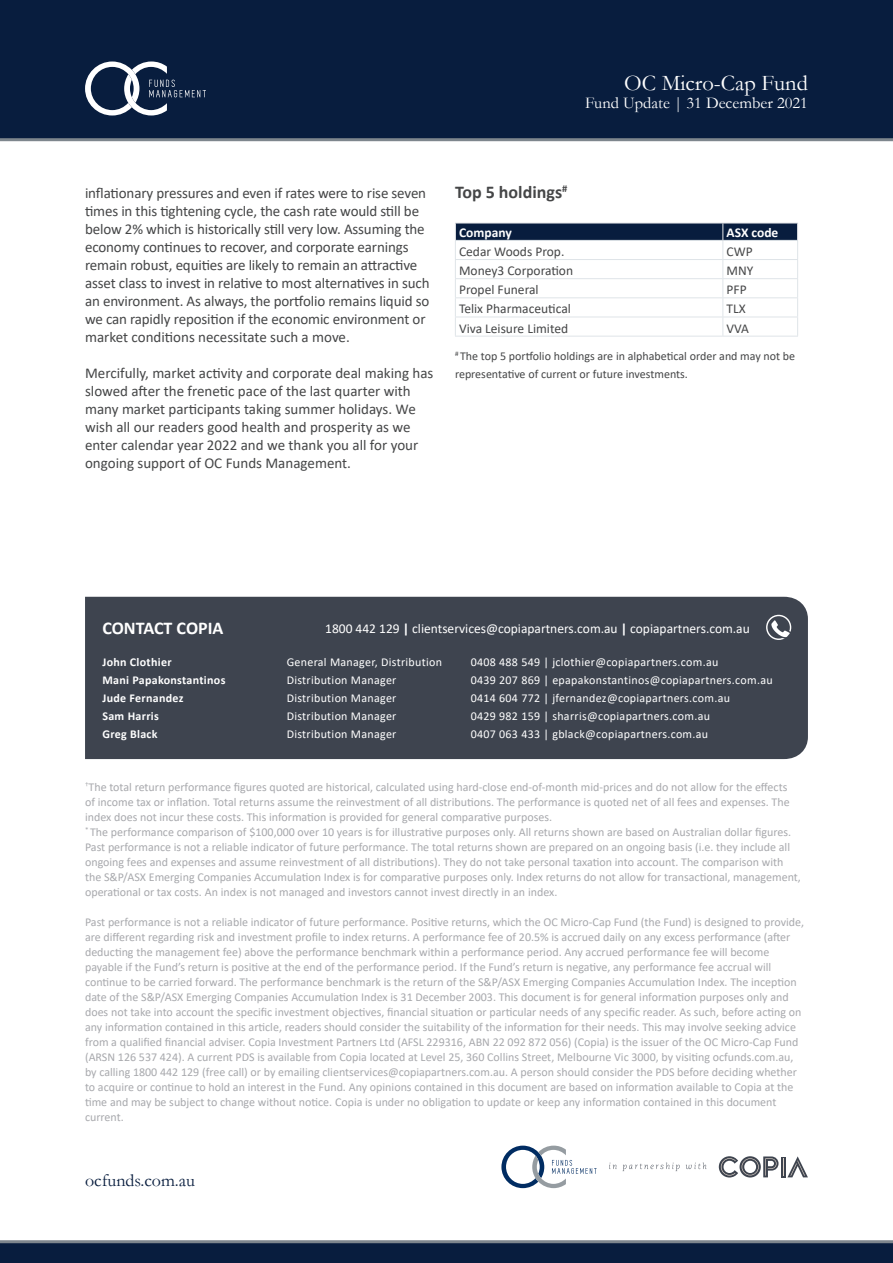
<style>
.page{position:relative;width:893px;height:1263px;background:#fff}
.page>*{position:absolute;margin:0;border:0;box-sizing:border-box;transform-origin:0 0}
.t1{font:22.5px "Garamond";color:#fff}
.t2{font:18px "Garamond";color:#081d3e}
.t3{font:700 18px "Calibri";color:#454647}
.t4{font:700 18px "Calibri";color:#fff}
.t5{font:16.5px "Garamond";color:#fff}
.t6{font:15px/18px "Calibri";letter-spacing:-.01em;color:#454647}
.t7{font:13.5px "Calibri";color:#454647}
.t8{font:13.5px "Calibri";color:#fff}
.t9{font:700 13.5px "Calibri";color:#fff}
.t10{font:12px/15px "Calibri";color:#a8a9ad}
.t11{font:12px "Calibri";letter-spacing:.025em;color:#fff}
.t12{font:12px/18px "Calibri";color:#454647}
.t13{font:700 12px "Calibri";letter-spacing:.025em;color:#fff}
.s1{font-weight:700}
</style>
<div class="page">
<div style="left:0;top:1242px;width:893px;height:21px;background:#081d3e"></div>
<hr style="left:0;top:1240px;width:893px;height:3px;background:#7e868d">
<div style="left:0;top:0;width:893px;height:138px;background:#081d3e"></div>
<hr style="left:0;top:138px;width:893px;height:3px;background:#7e868d">
<svg style="left:85px;top:61px;width:121px;height:54px"></svg>
<svg style="left:609px;top:1163px;width:71px;height:8px"></svg>
<svg style="left:686px;top:1163px;width:20px;height:6px"></svg>
<svg style="left:719px;top:1156px;width:89px;height:21px"></svg>
<svg style="left:501px;top:1145px;width:96px;height:43px"></svg>
<div style="left:85px;top:597px;width:723px;height:162px;background:#3e444f"></div>
<svg style="left:766px;top:615px;width:25px;height:25px"></svg>
<hr style="left:455px;top:336px;width:268px;height:1px;background:#dfe4e8">
<hr style="left:723px;top:336px;width:75px;height:1px;background:#dfe4e8">
<svg style="left:455px;top:223px;width:343px;height:113px"></svg>
<h1 class="t1" style="left:624px;top:68px;width:185px">OC Micro-Cap Fund</h1>
<h3 class="t5" style="left:585px;top:92px;width:224px">Fund Update | 31 December 2021</h3>
<p class="t6" style="left:85px;top:184px;width:346px">inflationary pressures and even if rates were to rise seven times in this tightening cycle, the cash rate would still be below 2% which is historically still very low. Assuming the economy continues to recover, and corporate earnings remain robust, equities are likely to remain an attractive asset class to invest in relative to most alternatives in such an environment. As always, the portfolio remains liquid so we can rapidly reposition if the economic environment or market conditions necessitate such a move.</p>
<p class="t6" style="left:85px;top:364px;width:350px">Mercifully, market activity and corporate deal making has slowed after the frenetic pace of the last quarter with many market participants taking summer holidays. We wish all our readers good health and prosperity as we enter calendar year 2022 and we thank you all for your ongoing support of OC Funds Management.</p>
<p class="t3" style="left:455px;top:179px;width:114px">Top 5 holdings<sup>#</sup></p>
<p class="t9" style="left:459px;top:223px;width:54px">Company</p>
<p class="t9" style="left:726px;top:223px;width:53px">ASX code</p>
<p class="t7" style="left:459px;top:242px;width:107px">Cedar Woods Prop.</p>
<p class="t7" style="left:726px;top:242px;width:28px">CWP</p>
<p class="t7" style="left:459px;top:261px;width:116px">Money3 Corporation</p>
<p class="t7" style="left:726px;top:261px;width:28px">MNY</p>
<p class="t7" style="left:459px;top:280px;width:81px">Propel Funeral</p>
<p class="t7" style="left:726px;top:280px;width:22px">PFP</p>
<p class="t7" style="left:459px;top:299px;width:113px">Telix Pharmaceutical</p>
<p class="t7" style="left:726px;top:299px;width:21px">TLX</p>
<p class="t7" style="left:459px;top:319px;width:111px">Viva Leisure Limited</p>
<p class="t7" style="left:726px;top:319px;width:24px">VVA</p>
<p class="t12" style="left:455px;top:347px;width:342px"><sup>#</sup> The top 5 portfolio holdings are in alphabetical order and may not be representative of current or future investments.</p>
<p class="t4" style="left:102px;top:615px;width:123px">CONTACT COPIA</p>
<p class="t8" style="left:325px;top:619px;width:426px">1800 442 129 <span class="s1">|</span> clientservices@copiapartners.com.au <span class="s1">|</span> copiapartners.com.au</p>
<p class="t13" style="left:102px;top:654px;width:71px">John Clothier</p>
<p class="t11" style="left:287px;top:654px;width:157px">General Manager, Distribution</p>
<p class="t11" style="left:471px;top:654px;width:249px">0408 488 549 | jclothier@copiapartners.com.au</p>
<p class="t13" style="left:102px;top:672px;width:125px">Mani Papakonstantinos</p>
<p class="t11" style="left:287px;top:672px;width:111px">Distribution Manager</p>
<p class="t11" style="left:471px;top:672px;width:304px">0439 207 869 | epapakonstantinos@copiapartners.com.au</p>
<p class="t13" style="left:102px;top:690px;width:83px">Jude Fernandez</p>
<p class="t11" style="left:287px;top:690px;width:111px">Distribution Manager</p>
<p class="t11" style="left:471px;top:690px;width:261px">0414 604 772 | jfernandez@copiapartners.com.au</p>
<p class="t13" style="left:102px;top:708px;width:58px">Sam Harris</p>
<p class="t11" style="left:287px;top:708px;width:111px">Distribution Manager</p>
<p class="t11" style="left:471px;top:708px;width:241px">0429 982 159 | sharris@copiapartners.com.au</p>
<p class="t13" style="left:102px;top:726px;width:57px">Greg Black</p>
<p class="t11" style="left:287px;top:726px;width:111px">Distribution Manager</p>
<p class="t11" style="left:471px;top:726px;width:239px">0407 063 433 | gblack@copiapartners.com.au</p>
<p class="t10" style="left:85px;top:779px;width:704px"><sup>†</sup>The total return performance figures quoted are historical, calculated using hard-close end-of-month mid-prices and do not allow for the effects</p>
<p class="t10" style="left:85px;top:794px;width:706px">of income tax or inflation. Total returns assume the reinvestment of all distributions. The performance is quoted net of all fees and expenses. The</p>
<p class="t10" style="left:85px;top:809px;width:469px">index does not incur these costs. This information is provided for general comparative purposes.</p>
<p class="t10" style="left:85px;top:824px;width:717px"><sup>*</sup> The performance comparison of $100,000 over 10 years is for illustrative purposes only. All returns shown are based on Australian dollar figures.<br>Past performance is not a reliable indicator of future performance. The total returns shown are prepared on an ongoing basis (i.e. they include all ongoing fees and expenses and assume reinvestment of all distributions). They do not take personal taxation into account. The comparison with the S&amp;P/ASX Emerging Companies Accumulation Index is for comparative purposes only. Index returns do not allow for transactional, management, operational or tax costs. An index is not managed and investors cannot invest directly in an index.</p>
<p class="t10" style="left:85px;top:914px;width:721px">Past performance is not a reliable indicator of future performance. Positive returns, which the OC Micro-Cap Fund (the Fund) is designed to provide, are different regarding risk and investment profile to index returns. A performance fee of 20.5% is accrued daily on any excess performance (after deducting the management fee) above the performance benchmark within a performance period. Any accrued performance fee will become payable if the Fund’s return is positive at the end of the performance period. If the Fund’s return is negative, any performance fee accrual will continue to be carried forward. The performance benchmark is the return of the S&amp;P/ASX Emerging Companies Accumulation Index. The inception date of the S&amp;P/ASX Emerging Companies Accumulation Index is 31 December 2003. This document is for general information purposes only and does not take into account the specific investment objectives, financial situation or particular needs of any specific reader. As such, before acting on any information contained in this article, readers should consider the suitability of the information for their needs. This may involve seeking advice from a qualified financial adviser. Copia Investment Partners Ltd (AFSL 229316, ABN 22 092 872 056) (Copia) is the issuer of the OC Micro-Cap Fund (ARSN 126 537 424). A current PDS is available from Copia located at Level 25, 360 Collins Street, Melbourne Vic 3000, by visiting ocfunds.com.au, by calling 1800 442 129 (free call) or by emailing clientservices@copiapartners.com.au. A person should consider the PDS before deciding whether to acquire or continue to hold an interest in the Fund. Any opinions contained in this document are based on information available to Copia at the time and may be subject to change without notice. Copia is under no obligation to update or keep any information contained in this document current.</p>
<p class="t2" style="left:85px;top:1168px;width:111px">ocfunds.com.au</p>
</div>
